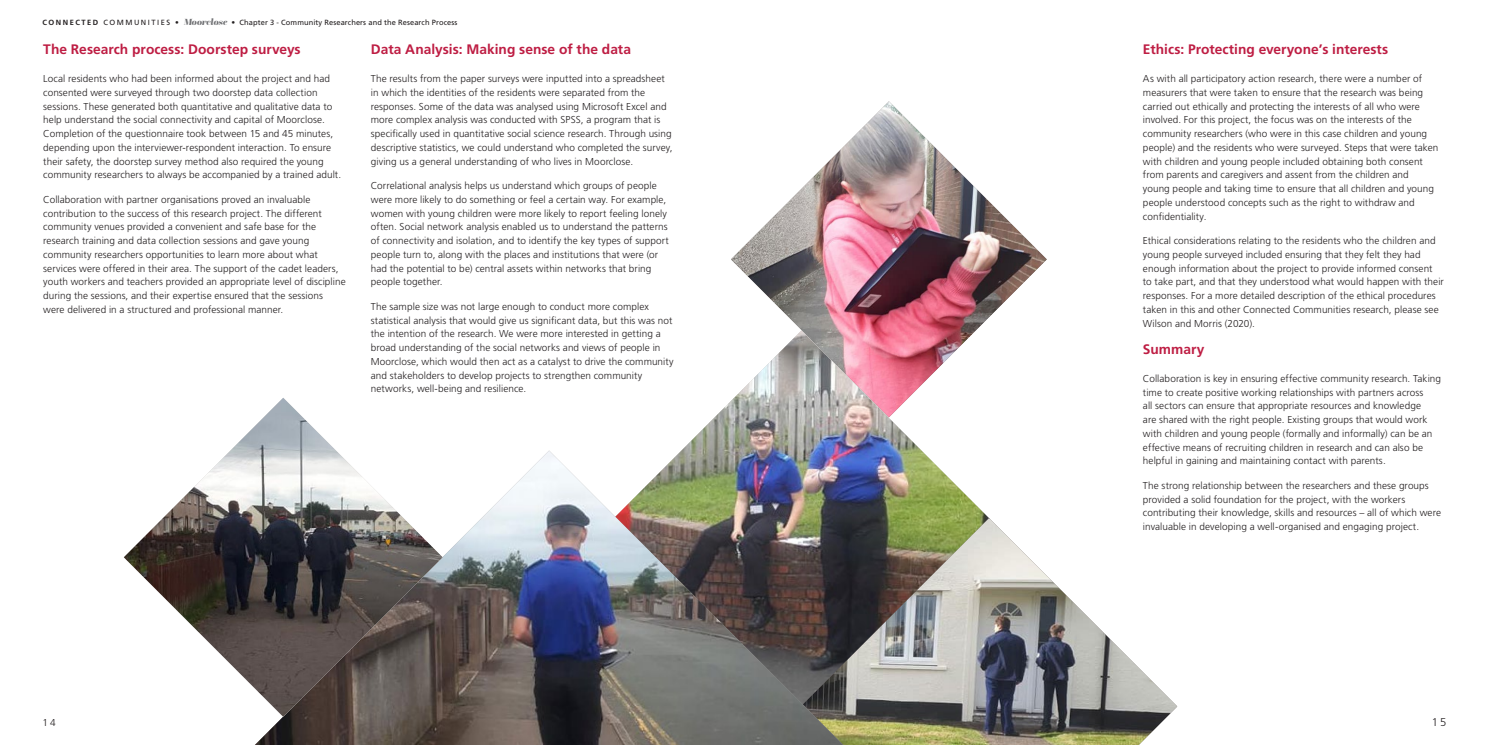
<style>
.page{position:relative;width:1489px;height:745px;background:#fff}
.page>*{position:absolute;margin:0;border:0;box-sizing:border-box;transform-origin:0 0}
.Body_Text{font:700 13.75px "Frutiger LT Pro";color:#be1d43}
.t1{font:300 11.25px "Frutiger LT Pro";color:#231f20}
.Body_Text-2{font:300 10px/13.8px "Frutiger LT Pro";letter-spacing:.005em;color:#231f20}
.t2{font:7.5px "Frutiger LT Pro";letter-spacing:.01em;color:#231f20}
.s1{font-weight:700}
.s2{font-family:"Questa Grande";font-weight:900;font-style:italic;font-size:9.25px;color:#6f7073}
</style>
<div class="page">
<img style="left:682px;top:401px;width:307px;height:117px">
<img style="left:843px;top:518px;width:334px;height:226px">
<img style="left:731px;top:101px;width:315px;height:316px">
<img style="left:256px;top:450px;width:587px;height:294px">
<img style="left:124px;top:398px;width:318px;height:318px">
<p class="t2" style="left:43px;top:18px;width:416px"><span class="s1">C O N N E C T E D</span> C O M M U N I T I E S • <span class="s2">Moorclose</span> • Chapter 3 - Community Researchers and the Research Process</p>
<p class="Body_Text" style="left:43px;top:41px;width:259px">The Research process: Doorstep surveys</p>
<p class="Body_Text-2" style="left:43px;top:72px;width:297px">Local residents who had been informed about the project and had consented were surveyed through two doorstep data collection sessions. These generated both quantitative and qualitative data to help understand the social connectivity and capital of Moorclose.<br>Completion of the questionnaire took between 15 and 45 minutes, depending upon the interviewer-respondent interaction. To ensure their safety, the doorstep survey method also required the young community researchers to always be accompanied by a trained adult.</p>
<p class="Body_Text-2" style="left:43px;top:192px;width:304px">Collaboration with partner organisations proved an invaluable contribution to the success of this research project. The different community venues provided a convenient and safe base for the research training and data collection sessions and gave young community researchers opportunities to learn more about what services were offered in their area. The support of the cadet leaders, youth workers and teachers provided an appropriate level of discipline during the sessions, and their expertise ensured that the sessions were delivered in a structured and professional manner.</p>
<p class="Body_Text" style="left:371px;top:41px;width:262px">Data Analysis: Making sense of the data</p>
<p class="Body_Text-2" style="left:371px;top:72px;width:303px">The results from the paper surveys were inputted into a spreadsheet in which the identities of the residents were separated from the responses. Some of the data was analysed using Microsoft Excel and more complex analysis was conducted with SPSS, a program that is specifically used in quantitative social science research. Through using descriptive statistics, we could understand who completed the survey, giving us a general understanding of who lives in Moorclose.</p>
<p class="Body_Text-2" style="left:371px;top:179px;width:299px">Correlational analysis helps us understand which groups of people were more likely to do something or feel a certain way. For example, women with young children were more likely to report feeling lonely often. Social network analysis enabled us to understand the patterns of connectivity and isolation, and to identify the key types of support people turn to, along with the places and institutions that were (or had the potential to be) central assets within networks that bring people together.</p>
<p class="Body_Text-2" style="left:371px;top:299px;width:304px">The sample size was not large enough to conduct more complex statistical analysis that would give us significant data, but this was not the intention of the research. We were more interested in getting a broad understanding of the social networks and views of people in Moorclose, which would then act as a catalyst to drive the community and stakeholders to develop projects to strengthen community networks, well-being and resilience.</p>
<p class="Body_Text" style="left:1142px;top:41px;width:247px">Ethics: Protecting everyone’s interests</p>
<p class="Body_Text-2" style="left:1142px;top:72px;width:297px">As with all participatory action research, there were a number of measurers that were taken to ensure that the research was being carried out ethically and protecting the interests of all who were involved. For this project, the focus was on the interests of the community researchers (who were in this case children and young people) and the residents who were surveyed. Steps that were taken with children and young people included obtaining both consent from parents and caregivers and assent from the children and<br>young people and taking time to ensure that all children and young people understood concepts such as the right to withdraw and confidentiality.</p>
<p class="Body_Text-2" style="left:1142px;top:234px;width:302px">Ethical considerations relating to the residents who the children and young people surveyed included ensuring that they felt they had enough information about the project to provide informed consent<br>to take part, and that they understood what would happen with their responses. For a more detailed description of the ethical procedures taken in this and other Connected Communities research, please see Wilson and Morris (2020).</p>
<p class="Body_Text" style="left:1142px;top:340px;width:63px">Summary</p>
<p class="Body_Text-2" style="left:1142px;top:371px;width:299px">Collaboration is key in ensuring effective community research. Taking time to create positive working relationships with partners across<br>all sectors can ensure that appropriate resources and knowledge<br>are shared with the right people. Existing groups that would work with children and young people (formally and informally) can be an effective means of recruiting children in research and can also be helpful in gaining and maintaining contact with parents.</p>
<p class="Body_Text-2" style="left:1142px;top:478px;width:299px">The strong relationship between the researchers and these groups provided a solid foundation for the project, with the workers contributing their knowledge, skills and resources – all of which were invaluable in developing a well-organised and engaging project.</p>
<p class="Body_Text-2" style="left:43px;top:715px;width:15px">14</p>
<p class="t1" style="left:1431px;top:715px;width:16px">15</p>
</div>
